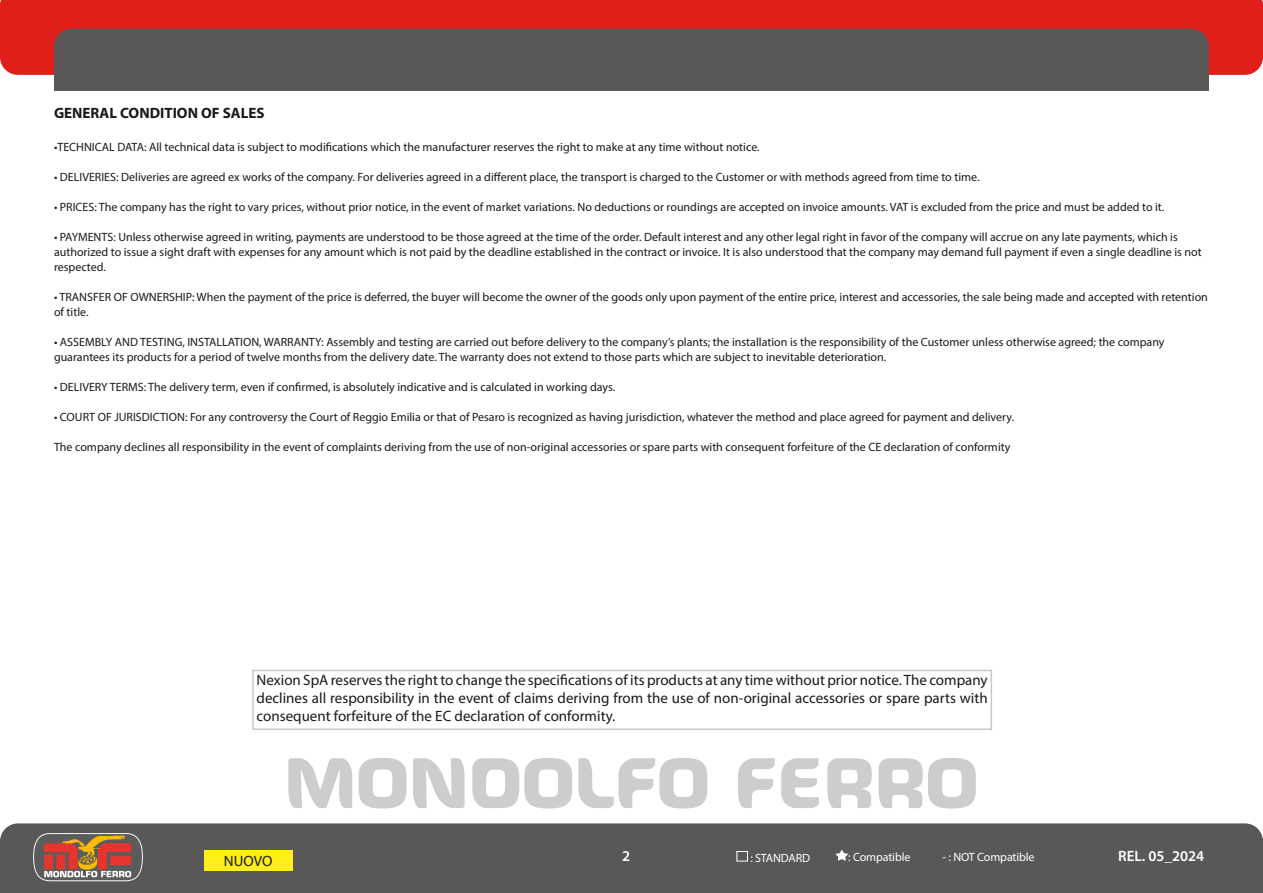
<style>
.page{position:relative;width:1263px;height:893px;background:#fff}
.page>*{position:absolute;margin:0;border:0;box-sizing:border-box;transform-origin:0 0}
.t1{font:15px/18px "Myriad Pro";color:#1a181c;text-align:justify}
.t2{font:700 15px "Myriad Pro";color:#1a181c}
.t3{font:600 15px "Myriad Pro";color:#fff}
.t4{font:15px "Myriad Pro";color:#1a181c}
.t5{font:12px/15px "Myriad Pro";color:#1a181c}
.t6{font:12px "Myriad Pro";letter-spacing:-.01em;color:#fff}
</style>
<div class="page">
<div style="left:0;top:823px;width:1263px;height:70px;background:#595857"></div>
<div style="left:0;top:42px;width:1263px;height:33px;background:#e01f1b"></div>
<div style="left:0;top:0;width:1263px;height:42px;background:#e01f1b"></div>
<div style="left:54px;top:29px;width:1155px;height:62px;background:#595857;border-radius:18px"></div>
<div style="left:54px;top:52px;width:1155px;height:39px;background:#595857"></div>
<svg style="left:33px;top:832px;width:110px;height:50px;background:#9c6c5b"></svg>
<div style="left:204px;top:850px;width:88px;height:21px;background:#ffee17"></div>
<svg style="left:736px;top:851px;width:12px;height:11px"></svg>
<svg style="left:834px;top:849px;width:16px;height:13px"></svg>
<svg style="left:288px;top:758px;width:64px;height:50px"></svg>
<svg style="left:358px;top:758px;width:49px;height:51px"></svg>
<svg style="left:413px;top:758px;width:52px;height:50px"></svg>
<svg style="left:472px;top:758px;width:100px;height:51px"></svg>
<svg style="left:578px;top:758px;width:129px;height:51px"></svg>
<svg style="left:738px;top:758px;width:37px;height:50px"></svg>
<svg style="left:781px;top:758px;width:38px;height:50px"></svg>
<svg style="left:827px;top:758px;width:45px;height:50px"></svg>
<svg style="left:878px;top:758px;width:98px;height:51px"></svg>
<div style="left:252px;top:670px;width:740px;height:60px;border:2px solid #c7c8ca"></div>
<p class="t2" style="left:54px;top:104px;width:212px">GENERAL CONDITION OF SALES</p>
<p class="t5" style="left:54px;top:140px;width:707px">•TECHNICAL DATA: All technical data is subject to modifications which the manufacturer reserves the right to make at any time without notice.</p>
<p class="t5" style="left:54px;top:170px;width:927px">• DELIVERIES: Deliveries are agreed ex works of the company. For deliveries agreed in a different place, the transport is charged to the Customer or with methods agreed from time to time.</p>
<p class="t5" style="left:54px;top:200px;width:1112px">• PRICES: The company has the right to vary prices, without prior notice, in the event of market variations. No deductions or roundings are accepted on invoice amounts. VAT is excluded from the price and must be added to it.</p>
<p class="t5" style="left:54px;top:230px;width:1149px">• PAYMENTS: Unless otherwise agreed in writing, payments are understood to be those agreed at the time of the order. Default interest and any other legal right in favor of the company will accrue on any late payments, which is authorized to issue a sight draft with expenses for any amount which is not paid by the deadline established in the contract or invoice. It is also understood that the company may demand full payment if even a single deadline is not respected.</p>
<p class="t5" style="left:54px;top:290px;width:1155px">• TRANSFER OF OWNERSHIP: When the payment of the price is deferred, the buyer will become the owner of the goods only upon payment of the entire price, interest and accessories, the sale being made and accepted with retention of title.</p>
<p class="t5" style="left:54px;top:335px;width:1112px">• ASSEMBLY AND TESTING, INSTALLATION, WARRANTY: Assembly and testing are carried out before delivery to the company’s plants; the installation is the responsibility of the Customer unless otherwise agreed; the company guarantees its products for a period of twelve months from the delivery date. The warranty does not extend to those parts which are subject to inevitable deterioration.</p>
<p class="t5" style="left:54px;top:380px;width:563px">• DELIVERY TERMS: The delivery term, even if confirmed, is absolutely indicative and is calculated in working days.</p>
<p class="t5" style="left:54px;top:410px;width:962px">• COURT OF JURISDICTION: For any controversy the Court of Reggio Emilia or that of Pesaro is recognized as having jurisdiction, whatever the method and place agreed for payment and delivery.</p>
<p class="t5" style="left:54px;top:440px;width:958px">The company declines all responsibility in the event of complaints deriving from the use of non-original accessories or spare parts with consequent forfeiture of the CE declaration of conformity</p>
<p class="t1" style="left:257px;top:671px;width:733px">Nexion SpA reserves the right to change the specifications of its products at any time without prior notice. The company declines all responsibility in the event of claims deriving from the use of non-original accessories or spare parts with consequent forfeiture of the EC declaration of conformity.</p>
<p class="t4" style="left:224px;top:852px;width:50px">NUOVO</p>
<p class="t3" style="left:622px;top:847px;width:10px">2</p>
<p class="t6" style="left:750px;top:850px;width:61px">: STANDARD</p>
<p class="t6" style="left:848px;top:849px;width:64px">: Compatible</p>
<p class="t6" style="left:942px;top:849px;width:94px">- : NOT Compatible</p>
<p class="t3" style="left:1118px;top:847px;width:88px">REL. 05_2024</p>
</div>
